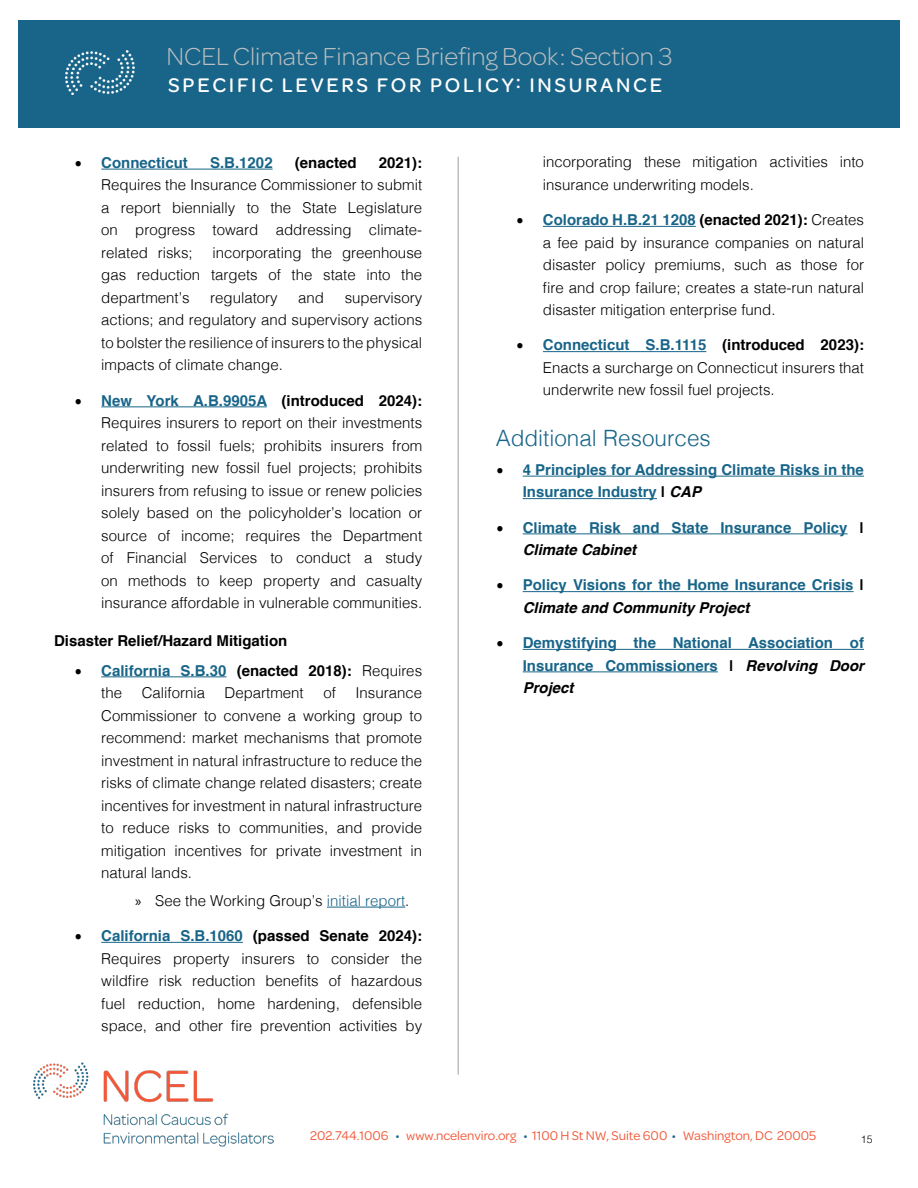
<style>
.page{position:relative;width:918px;height:1188px;background:#fff}
.page>*{position:absolute;margin:0;border:0;box-sizing:border-box;transform-origin:0 0}
.t1{font:300 26.25px "Omnes";color:#bcbec0}
.t2{font:300 22.5px "Helvetica";color:#186589}
.t3{font:500 21px "Omnes";letter-spacing:.13em;color:#fff}
.t4{font:300 15px/22.5px "Helvetica";color:#000;text-align:justify}
.t5{font:700 15px/22.5px "Helvetica";color:#186589}
.t6{font:700 15px/29.2px "Helvetica";color:#000}
.t7{font:13.5px "Omnes";color:#f15838}
.t8{font:300 10.5px "Helvetica";color:#000}
.s1{font-family:"Helvetica Neue";font-weight:400;color:#000}
.s2{font-family:"Helvetica Neue";font-weight:400}
.s3{font-weight:700;color:#186589}
.s4{font-weight:700}
.s5{color:#186589}
.s6{font-weight:300}
.s7{font-family:"Myriad Pro";font-weight:400}
.s8{color:#000}
.s9{font-style:italic;color:#000}
</style>
<div class="page">
<div style="left:18px;top:20px;width:882px;height:108px;background:#186589"></div>
<img style="left:66px;top:51px;width:68px;height:44px">
<img style="left:34px;top:1063px;width:239px;height:84px">
<hr style="left:457px;top:157px;width:2px;height:918px;background:#bcbec0">
<hr style="left:101px;top:169px;width:172px;height:1px;background:#186589">
<hr style="left:101px;top:406px;width:166px;height:1px;background:#186589">
<hr style="left:101px;top:676px;width:125px;height:1px;background:#186589">
<hr style="left:327px;top:907px;width:78px;height:1px;background:#186589">
<hr style="left:101px;top:942px;width:142px;height:1px;background:#186589">
<hr style="left:543px;top:226px;width:153px;height:1px;background:#186589">
<hr style="left:543px;top:351px;width:163px;height:1px;background:#186589">
<hr style="left:523px;top:476px;width:341px;height:1px;background:#186589">
<hr style="left:523px;top:498px;width:134px;height:1px;background:#186589">
<hr style="left:523px;top:534px;width:325px;height:1px;background:#186589">
<hr style="left:523px;top:591px;width:331px;height:1px;background:#186589">
<hr style="left:523px;top:649px;width:341px;height:1px;background:#186589">
<hr style="left:523px;top:672px;width:195px;height:1px;background:#186589">
<h1 class="t1" style="left:167px;top:39px;width:507px">NCEL Climate Finance Briefing Book: Section 3</h1>
<h3 class="t3" style="left:168px;top:71px;width:495px">SPECIFIC LEVERS FOR POLICY: INSURANCE</h3>
<p class="t5" style="left:74px;top:152px;width:115px"><span class="s1">࡟</span> Connecticut</p>
<p class="t5" style="left:210px;top:152px;width:64px">S.B.1202</p>
<p class="t6" style="left:295px;top:148px;width:63px">(enacted</p>
<p class="t6" style="left:379px;top:148px;width:45px">2021):</p>
<p class="t4" style="left:101px;top:173px;width:322px">Requires the Insurance Commissioner to submit a report biennially to the State Legislature on progress toward addressing climate&shy;related risks;</p>
<p class="t4" style="left:101px;top:240px;width:322px;text-indent:111px">incorporating the greenhouse gas reduction targets of the state into the department’s</p>
<p class="t4" style="left:101px;top:285px;width:322px;text-indent:243px">supervisory actions; and regulatory and supervisory actions to bolster the resilience of insurers to the physical impacts of climate change.</p>
<p class="t4" style="left:101px;top:388px;width:322px;text-indent:-27px"><span class="s2">࡟</span> <span class="s3">New York A.B.9905A</span> <span class="s4">(introduced 2024):<br></span>Requires insurers to report on their investments related to fossil fuels; prohibits insurers from underwriting new fossil fuel projects; prohibits insurers from refusing to issue or renew policies solely based on the policyholder’s location or source of income; requires the Department of Financial Services to conduct a study on methods to keep property and casualty insurance affordable in vulnerable communities.</p>
<p class="t6" style="left:74px;top:627px;width:349px;text-indent:-20px">Disaster Relief/Hazard Mitigation<br><span class="s2">࡟</span> <span class="s5">California S.B.30</span> (enacted 2018): <span class="s6">Requires</span></p>
<p class="t4" style="left:101px;top:681px;width:22px">the</p>
<p class="t4" style="left:142px;top:681px;width:65px">California</p>
<p class="t4" style="left:225px;top:681px;width:81px">Department</p>
<p class="t4" style="left:323px;top:681px;width:14px">of</p>
<p class="t4" style="left:210px;top:285px;width:69px">regulatory</p>
<p class="t4" style="left:298px;top:285px;width:27px">and</p>
<p class="t4" style="left:101px;top:681px;width:322px;text-indent:254px">Insurance Commissioner to convene a working group to recommend: market mechanisms that promote investment in natural infrastructure to reduce the risks of climate change related disasters; create incentives for investment in natural infrastructure to reduce risks to communities, and provide mitigation incentives for private investment in natural lands.</p>
<p class="t4" style="left:135px;top:888px;width:276px"><span class="s7">»</span> See the Working Group’s <span class="s5">initial report</span>.</p>
<p class="t4" style="left:101px;top:924px;width:322px;text-indent:-27px"><span class="s2">࡟</span> <span class="s3">California S.B.1060</span> <span class="s4">(passed Senate 2024):<br></span>Requires property insurers to consider the wildfire risk reduction benefits of hazardous fuel reduction, home hardening, defensible space, and other fire prevention activities by</p>
<p class="t4" style="left:543px;top:150px;width:323px">incorporating these mitigation activities into insurance underwriting models.</p>
<p class="t4" style="left:543px;top:208px;width:323px;text-indent:-27px"><span class="s2">࡟</span> <span class="s3">Colorado H.B.21 1208</span> <span class="s4">(enacted 2021):</span> Creates a fee paid by insurance companies on natural disaster policy premiums, such as those for fire and crop failure; creates a state-run natural disaster mitigation enterprise fund.</p>
<p class="t4" style="left:543px;top:333px;width:323px;text-indent:-27px"><span class="s2">࡟</span> <span class="s3">Connecticut S.B.1115</span> <span class="s4">(introduced 2023):<br></span>Enacts a surcharge on Connecticut insurers that underwrite new fossil fuel projects.</p>
<h2 class="t2" style="left:496px;top:419px;width:217px">Additional Resources</h2>
<p class="t5" style="left:523px;top:459px;width:343px;text-indent:-27px"><span class="s1">࡟</span> 4 Principles for Addressing Climate Risks in the<br>Insurance Industry <span class="s8">|</span> <span class="s9">CAP</span></p>
<p class="t5" style="left:523px;top:516px;width:343px;text-indent:-27px"><span class="s1">࡟</span> Climate Risk and State Insurance Policy <span class="s8">|<br></span><span class="s9">Climate Cabinet</span></p>
<p class="t5" style="left:523px;top:574px;width:343px;text-indent:-27px"><span class="s1">࡟</span> Policy Visions for the Home Insurance Crisis <span class="s8">|<br></span><span class="s9">Climate and Community Project</span></p>
<p class="t5" style="left:523px;top:632px;width:343px;text-align:justify;text-indent:-27px"><span class="s1">࡟</span> Demystifying the National Association of Insurance Commissioners <span class="s8">|</span> <span class="s9">Revolving Door Project</span></p>
<p class="t7" style="left:310px;top:1127px;width:508px">202.744.1006 <span class="s5">•</span> www.ncelenviro.org <span class="s5">•</span> 1100 H St NW, Suite 600 <span class="s5">•</span> Washington, DC 20005</p>
<p class="t8" style="left:861px;top:1130px;width:13px">15</p>
</div>
